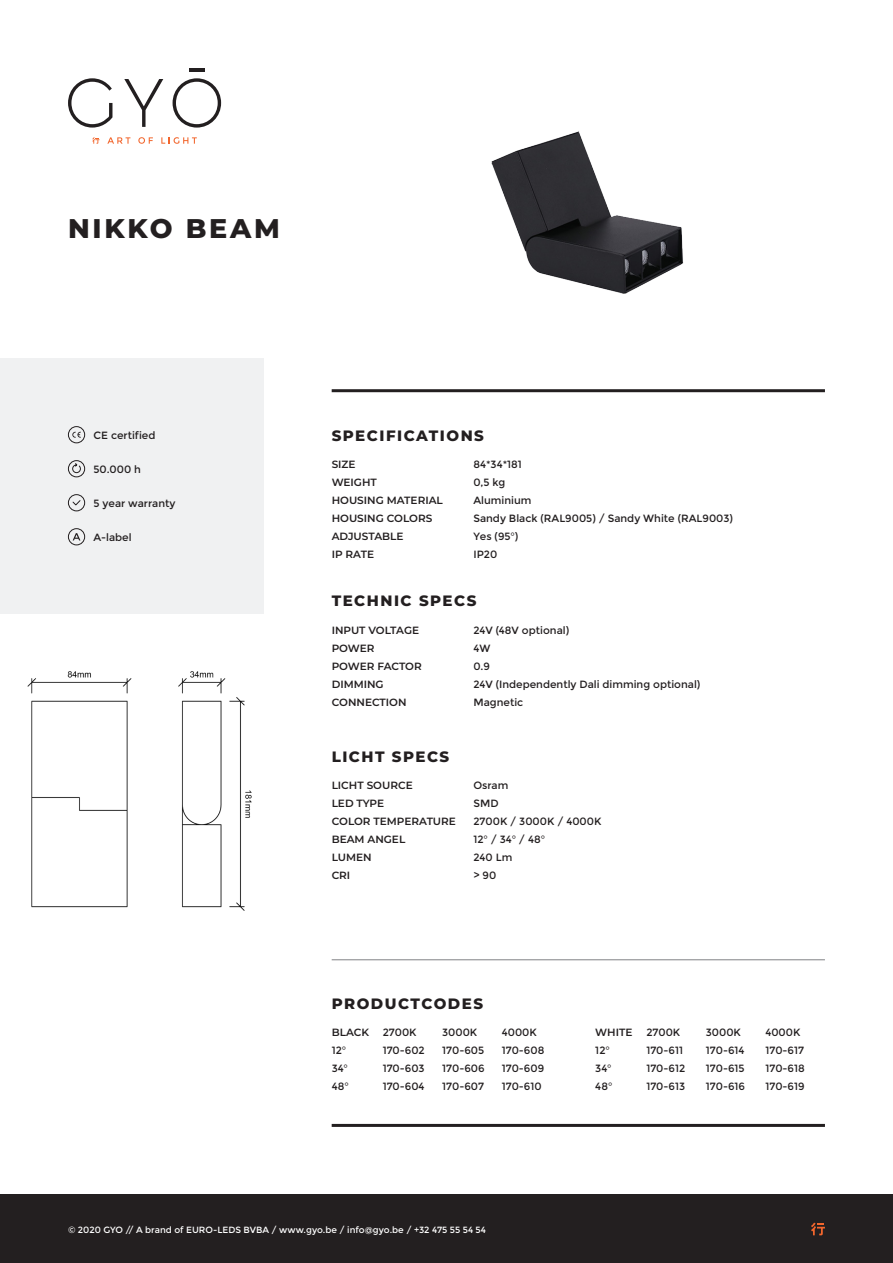
<style>
.page{position:relative;width:893px;height:1263px;background:#fff}
.page>*{position:absolute;margin:0;border:0;box-sizing:border-box;transform-origin:0 0}
.titel{font:800 27px "Montserrat";letter-spacing:.1em;color:#231f20}
.titel-2{font:800 15px "Montserrat";letter-spacing:.1em;color:#231f20}
.waarde{font:10.5px "Montserrat";color:#231f20}
.eigenschap{font:600 10.5px "Montserrat";color:#231f20}
.t1{font:9px "Montserrat";color:#fff}
</style>
<div class="page">
<div style="left:0;top:358px;width:264px;height:255px;background:#f0f1f2"></div>
<div style="left:0;top:1195px;width:893px;height:68px;background:#231f20"></div>
<img style="left:491px;top:131px;width:193px;height:163px">
<img style="left:27px;top:671px;width:225px;height:240px">
<svg style="left:811px;top:1222px;width:14px;height:13px"></svg>
<hr style="left:332px;top:1124px;width:493px;height:3px;background:#231f20">
<hr style="left:332px;top:389px;width:493px;height:3px;background:#231f20">
<svg style="left:68px;top:78px;width:44px;height:50px"></svg>
<svg style="left:124px;top:79px;width:39px;height:48px"></svg>
<svg style="left:173px;top:78px;width:48px;height:50px"></svg>
<hr style="left:189px;top:68px;width:16px;height:3px;background:#231f20">
<svg style="left:107px;top:137px;width:23px;height:7px"></svg>
<svg style="left:138px;top:137px;width:15px;height:7px"></svg>
<svg style="left:161px;top:137px;width:36px;height:7px"></svg>
<svg style="left:92px;top:137px;width:7px;height:7px"></svg>
<svg style="left:73px;top:533px;width:7px;height:7px"></svg>
<div style="left:68px;top:528px;width:17px;height:17px;border:1px solid #231f20;border-radius:50%"></div>
<div style="left:68px;top:426px;width:17px;height:17px;border:1px solid #231f20;border-radius:50%"></div>
<svg style="left:72px;top:432px;width:9px;height:6px"></svg>
<div style="left:68px;top:460px;width:17px;height:17px;border:1px solid #231f20;border-radius:50%"></div>
<svg style="left:72px;top:462px;width:9px;height:11px"></svg>
<div style="left:68px;top:494px;width:17px;height:17px;border:1px solid #231f20;border-radius:50%"></div>
<svg style="left:72px;top:500px;width:9px;height:6px"></svg>
<hr style="left:332px;top:959px;width:493px;height:1px;background:#808285">
<p class="titel" style="left:68px;top:209px;width:213px">NIKKO BEAM</p>
<p class="waarde" style="left:94px;top:429px;width:63px">CE certified</p>
<p class="waarde" style="left:94px;top:463px;width:49px">50.000 h</p>
<p class="waarde" style="left:94px;top:497px;width:83px">5 year warranty</p>
<p class="waarde" style="left:94px;top:531px;width:40px">A-label</p>
<p class="titel-2" style="left:332px;top:424px;width:154px">SPECIFICATIONS</p>
<p class="eigenschap" style="left:332px;top:457px;width:25px">SIZE</p>
<p class="eigenschap" style="left:332px;top:475px;width:47px">WEIGHT</p>
<p class="eigenschap" style="left:332px;top:493px;width:113px">HOUSING MATERIAL</p>
<p class="eigenschap" style="left:332px;top:511px;width:102px">HOUSING COLORS</p>
<p class="eigenschap" style="left:332px;top:529px;width:73px">ADJUSTABLE</p>
<p class="eigenschap" style="left:332px;top:547px;width:44px">IP RATE</p>
<p class="waarde" style="left:473px;top:458px;width:50px">84*34*181</p>
<p class="waarde" style="left:473px;top:476px;width:34px">0,5 kg</p>
<p class="waarde" style="left:473px;top:494px;width:60px">Aluminium</p>
<p class="waarde" style="left:473px;top:512px;width:261px">Sandy Black (RAL9005) / Sandy White (RAL9003)</p>
<p class="waarde" style="left:473px;top:530px;width:47px">Yes (95°)</p>
<p class="waarde" style="left:473px;top:548px;width:25px">IP20</p>
<p class="titel-2" style="left:332px;top:590px;width:146px">TECHNIC SPECS</p>
<p class="eigenschap" style="left:332px;top:622px;width:89px">INPUT VOLTAGE</p>
<p class="eigenschap" style="left:332px;top:640px;width:44px">POWER</p>
<p class="eigenschap" style="left:332px;top:658px;width:92px">POWER FACTOR</p>
<p class="eigenschap" style="left:332px;top:676px;width:54px">DIMMING</p>
<p class="eigenschap" style="left:332px;top:694px;width:76px">CONNECTION</p>
<p class="titel-2" style="left:332px;top:745px;width:119px">LICHT SPECS</p>
<p class="eigenschap" style="left:332px;top:777px;width:83px">LICHT SOURCE</p>
<p class="eigenschap" style="left:332px;top:795px;width:54px">LED TYPE</p>
<p class="eigenschap" style="left:332px;top:813px;width:126px">COLOR TEMPERATURE</p>
<p class="eigenschap" style="left:332px;top:831px;width:75px">BEAM ANGEL</p>
<p class="eigenschap" style="left:332px;top:849px;width:42px">LUMEN</p>
<p class="eigenschap" style="left:332px;top:867px;width:20px">CRI</p>
<p class="waarde" style="left:473px;top:624px;width:97px">24V (48V optional)</p>
<p class="waarde" style="left:473px;top:642px;width:19px">4W</p>
<p class="waarde" style="left:473px;top:660px;width:18px">0.9</p>
<p class="waarde" style="left:473px;top:678px;width:229px">24V (Independently Dali dimming optional)</p>
<p class="waarde" style="left:473px;top:696px;width:51px">Magnetic</p>
<p class="waarde" style="left:473px;top:779px;width:36px">Osram</p>
<p class="waarde" style="left:473px;top:797px;width:27px">SMD</p>
<p class="waarde" style="left:473px;top:815px;width:130px">2700K / 3000K / 4000K</p>
<p class="waarde" style="left:473px;top:833px;width:73px">12° / 34° / 48°</p>
<p class="waarde" style="left:473px;top:851px;width:40px">240 Lm</p>
<p class="waarde" style="left:473px;top:869px;width:24px">&gt; 90</p>
<p class="titel-2" style="left:332px;top:992px;width:153px">PRODUCTCODES</p>
<p class="waarde" style="left:332px;top:1044px;width:16px">12°</p>
<p class="waarde" style="left:332px;top:1062px;width:18px">34°</p>
<p class="waarde" style="left:332px;top:1080px;width:19px">48°</p>
<p class="eigenschap" style="left:332px;top:1025px;width:39px">BLACK</p>
<p class="waarde" style="left:442px;top:1026px;width:37px">3000K</p>
<p class="waarde" style="left:502px;top:1026px;width:37px">4000K</p>
<p class="eigenschap" style="left:595px;top:1025px;width:39px">WHITE</p>
<p class="waarde" style="left:706px;top:1026px;width:37px">3000K</p>
<p class="waarde" style="left:765px;top:1026px;width:37px">4000K</p>
<p class="waarde" style="left:383px;top:1026px;width:35px">2700K</p>
<p class="waarde" style="left:646px;top:1026px;width:35px">2700K</p>
<p class="waarde" style="left:383px;top:1044px;width:44px">170-602</p>
<p class="waarde" style="left:383px;top:1062px;width:43px">170-603</p>
<p class="waarde" style="left:383px;top:1080px;width:43px">170-604</p>
<p class="waarde" style="left:442px;top:1044px;width:43px">170-605</p>
<p class="waarde" style="left:442px;top:1062px;width:44px">170-606</p>
<p class="waarde" style="left:442px;top:1080px;width:43px">170-607</p>
<p class="waarde" style="left:502px;top:1044px;width:44px">170-608</p>
<p class="waarde" style="left:502px;top:1062px;width:44px">170-609</p>
<p class="waarde" style="left:502px;top:1080px;width:41px">170-610</p>
<p class="waarde" style="left:595px;top:1044px;width:16px">12°</p>
<p class="waarde" style="left:595px;top:1062px;width:18px">34°</p>
<p class="waarde" style="left:595px;top:1080px;width:19px">48°</p>
<p class="waarde" style="left:646px;top:1044px;width:38px">170-611</p>
<p class="waarde" style="left:646px;top:1062px;width:40px">170-612</p>
<p class="waarde" style="left:646px;top:1080px;width:40px">170-613</p>
<p class="waarde" style="left:706px;top:1044px;width:40px">170-614</p>
<p class="waarde" style="left:706px;top:1062px;width:40px">170-615</p>
<p class="waarde" style="left:706px;top:1080px;width:41px">170-616</p>
<p class="waarde" style="left:765px;top:1044px;width:40px">170-617</p>
<p class="waarde" style="left:765px;top:1062px;width:41px">170-618</p>
<p class="waarde" style="left:765px;top:1080px;width:41px">170-619</p>
<p class="t1" style="left:68px;top:1225px;width:419px">© 2020 GYO // A brand of EURO-LEDS BVBA / www.gyo.be / info@gyo.be / +32 475 55 54 54</p>
</div>
